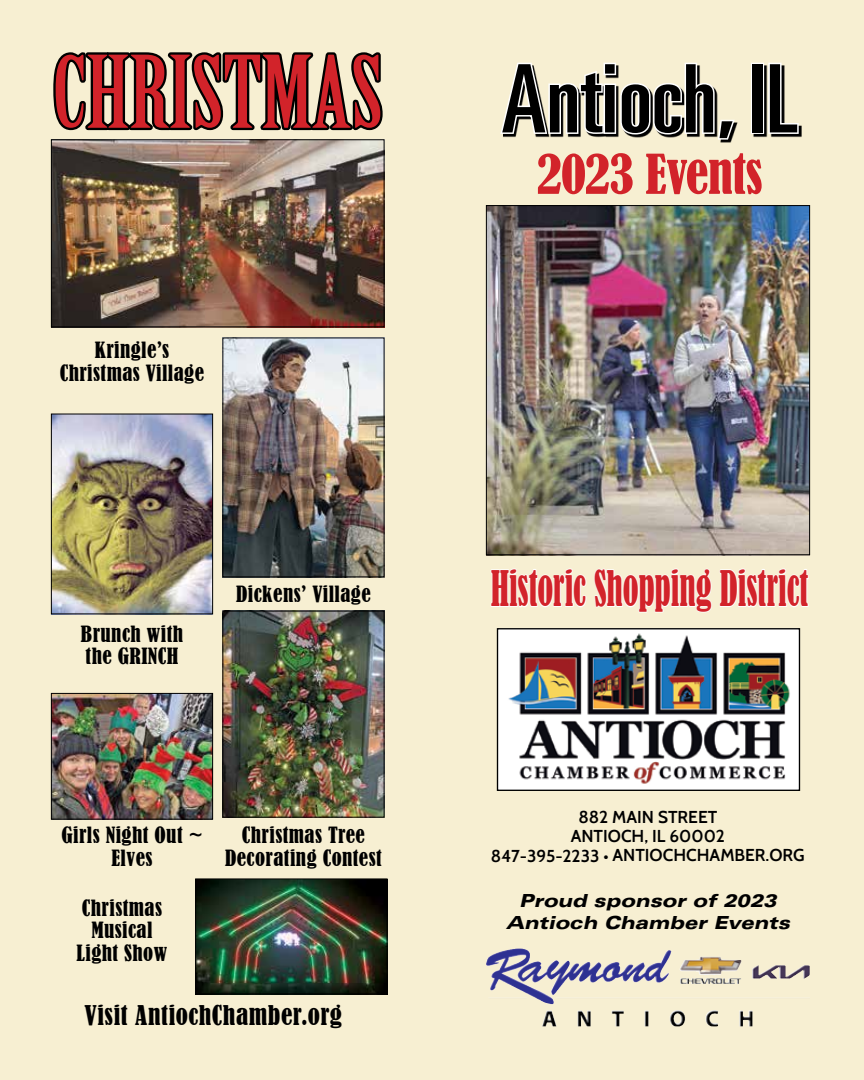
<style>
.page{position:relative;width:864px;height:1080px;background:#f7efd2}
.page>*{position:absolute;margin:0;border:0;box-sizing:border-box;transform-origin:0 0}
.t1{font:ultra-condensed 94.5px "Univers";color:#000;scale:1.08 1}
.t2{font:condensed 51px "Bernard";letter-spacing:-.015em;color:#d2232a}
.t3{font:condensed 46.05px "Bernard";color:#d2232a;scale:.72 1}
.t4{font:condensed 25.5px "Bernard";letter-spacing:.02em;color:#000}
.t5{font:condensed 21px/22.5px "Bernard";letter-spacing:.02em;color:#000;text-align:center}
.t6{font:italic 900 expanded 18px/22.5px "Univers";color:#000;text-align:center}
.t7{font:600 17.25px/18.9px "Cabin";color:#000;text-align:center}
.s1{font-family:"Birch Std";font-stretch:normal;font-size:97.5px;color:#d2232a}
</style>
<div class="page">
<img style="left:499px;top:630px;width:299px;height:158px">
<div style="left:497px;top:628px;width:303px;height:163px;border:1px solid #000"></div>
<svg style="left:489px;top:555px;width:321px;height:58px"></svg>
<svg style="left:720px;top:65px;width:81px;height:77px"></svg>
<svg style="left:500px;top:62px;width:237px;height:79px"></svg>
<div style="left:751px;top:63px;width:13px;height:71px;border:3px solid #fff"></div>
<svg style="left:767px;top:62px;width:33px;height:73px"></svg>
<svg style="left:53px;top:52px;width:330px;height:79px"></svg>
<img style="left:488px;top:207px;width:320px;height:346px">
<div style="left:486px;top:205px;width:324px;height:350px;border:1px solid #000"></div>
<img style="left:224px;top:340px;width:158px;height:235px">
<div style="left:222px;top:338px;width:162px;height:239px;border:1px solid #000"></div>
<img style="left:224px;top:613px;width:158px;height:203px">
<div style="left:222px;top:611px;width:162px;height:207px;border:1px solid #000"></div>
<img style="left:53px;top:141px;width:329px;height:184px">
<div style="left:51px;top:139px;width:333px;height:188px;border:1px solid #000"></div>
<img style="left:53px;top:416px;width:158px;height:196px">
<div style="left:51px;top:414px;width:162px;height:200px;border:1px solid #000"></div>
<img style="left:53px;top:695px;width:158px;height:123px">
<div style="left:51px;top:693px;width:162px;height:127px;border:1px solid #000"></div>
<img style="left:197px;top:881px;width:188px;height:111px">
<div style="left:195px;top:879px;width:192px;height:115px;border:1px solid #000"></div>
<img style="left:486px;top:949px;width:68px;height:55px">
<h1 class="t1" style="left:52px;top:45px;width:692px"><span class="s1">CHRISTMAS</span> Antioch, IL</h1>
<p class="t5" style="left:60px;top:339px;width:146px">Kringle’s<br>Christmas Village</p>
<p class="t5" style="left:81px;top:623px;width:104px;text-align:left">Brunch with the GRINCH</p>
<p class="t5" style="left:236px;top:583px;width:136px">Dickens’ Village</p>
<p class="t5" style="left:61px;top:824px;width:143px">Girls Night Out ~<br>Elves</p>
<p class="t5" style="left:77px;top:897px;width:92px">Christmas<br>Musical<br>Light Show</p>
<p class="t5" style="left:225px;top:824px;width:158px">Christmas Tree<br>Decorating Contest</p>
<p class="t4" style="left:85px;top:1001px;width:259px">Visit AntiochChamber.org</p>
<h2 class="t2" style="left:537px;top:145px;width:227px">2023 Events</h2>
<h3 class="t3" style="left:491px;top:562px;width:443px">Historic Shopping District</h3>
<p class="t7" style="left:491px;top:807px;width:315px">882 MAIN STREET<br>ANTIOCH, IL 60002<br>847-395-2233 • ANTIOCHCHAMBER.ORG</p>
<p class="t6" style="left:506px;top:889px;width:286px">Proud sponsor of 2023<br>Antioch Chamber Events</p>
</div>
